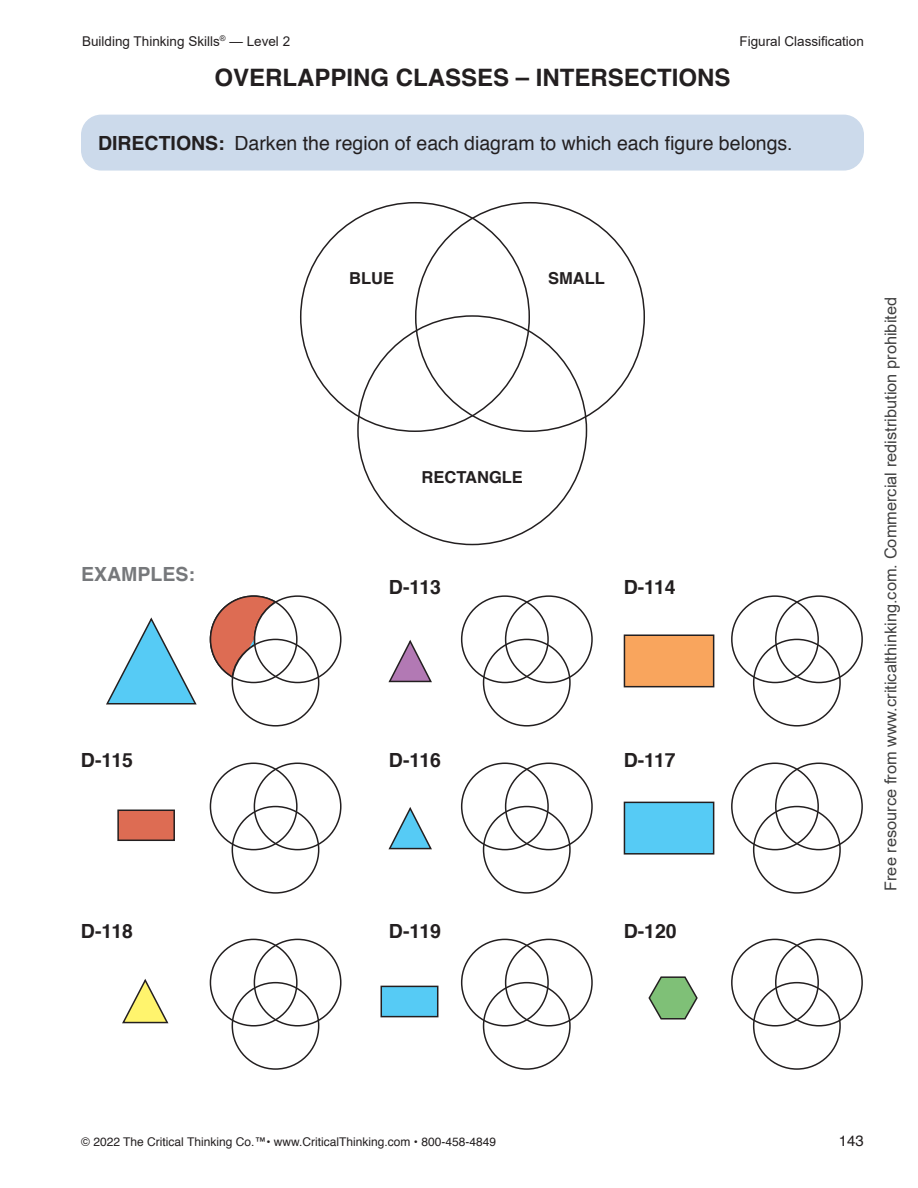
<style>
.page{position:relative;width:918px;height:1188px;background:#fff}
.page>*{position:absolute;margin:0;border:0;box-sizing:border-box;transform-origin:0 0}
.t1{font:700 24px "Helvetica";color:#231f20}
.t2{font:19.5px "Helvetica";color:#231f20}
.t3{font:700 19.5px "Helvetica";color:#231f20}
.t4{font:700 19.5px "Helvetica";color:#76787b}
.t5{font:700 16.5px "Helvetica";color:#231f20}
.t6{font:16.35px "Arial";color:rgb(0 0 0/.75)}
.t7{font:15px "Helvetica";color:#231f20}
.t8{font:13.5px "Arial";color:#231f20}
.t9{font:12px "Helvetica";color:#231f20}
.s1{font-weight:700}
</style>
<div class="page">
<div style="left:81px;top:115px;width:783px;height:56px;background:#ccdaeb;border-radius:20px"></div>
<svg style="left:106px;top:617px;width:91px;height:88px"></svg>
<svg style="left:388px;top:640px;width:44px;height:43px"></svg>
<svg style="left:388px;top:807px;width:44px;height:43px"></svg>
<svg style="left:122px;top:979px;width:47px;height:45px"></svg>
<div style="left:118px;top:810px;width:56px;height:30px;background:#dd6c53"></div>
<div style="left:117px;top:810px;width:58px;height:31px;border:2px solid #231f20"></div>
<div style="left:381px;top:986px;width:57px;height:31px;background:#56cbf5"></div>
<div style="left:381px;top:986px;width:57px;height:31px;border:2px solid #231f20"></div>
<div style="left:624px;top:635px;width:90px;height:52px;background:#f9a55d"></div>
<div style="left:624px;top:634px;width:90px;height:53px;border:2px solid #231f20"></div>
<div style="left:624px;top:802px;width:90px;height:52px;background:#56cbf5"></div>
<div style="left:624px;top:802px;width:90px;height:53px;border:2px solid #231f20"></div>
<div style="left:210px;top:763px;width:88px;height:87px;border:2px solid #231f20;border-radius:50%"></div>
<div style="left:254px;top:763px;width:88px;height:87px;border:2px solid #231f20;border-radius:50%"></div>
<div style="left:232px;top:806px;width:87px;height:88px;border:2px solid #231f20;border-radius:50%"></div>
<div style="left:210px;top:939px;width:88px;height:88px;border:2px solid #231f20;border-radius:50%"></div>
<div style="left:254px;top:939px;width:88px;height:88px;border:2px solid #231f20;border-radius:50%"></div>
<div style="left:232px;top:982px;width:87px;height:88px;border:2px solid #231f20;border-radius:50%"></div>
<div style="left:461px;top:595px;width:88px;height:88px;border:2px solid #231f20;border-radius:50%"></div>
<div style="left:505px;top:595px;width:88px;height:88px;border:2px solid #231f20;border-radius:50%"></div>
<div style="left:483px;top:639px;width:88px;height:88px;border:2px solid #231f20;border-radius:50%"></div>
<div style="left:461px;top:763px;width:88px;height:87px;border:2px solid #231f20;border-radius:50%"></div>
<div style="left:505px;top:763px;width:88px;height:87px;border:2px solid #231f20;border-radius:50%"></div>
<div style="left:483px;top:806px;width:88px;height:88px;border:2px solid #231f20;border-radius:50%"></div>
<div style="left:461px;top:939px;width:88px;height:88px;border:2px solid #231f20;border-radius:50%"></div>
<div style="left:505px;top:939px;width:88px;height:88px;border:2px solid #231f20;border-radius:50%"></div>
<div style="left:483px;top:982px;width:88px;height:88px;border:2px solid #231f20;border-radius:50%"></div>
<div style="left:731px;top:595px;width:88px;height:88px;border:2px solid #231f20;border-radius:50%"></div>
<div style="left:775px;top:595px;width:88px;height:88px;border:2px solid #231f20;border-radius:50%"></div>
<div style="left:753px;top:639px;width:88px;height:88px;border:2px solid #231f20;border-radius:50%"></div>
<div style="left:731px;top:763px;width:88px;height:87px;border:2px solid #231f20;border-radius:50%"></div>
<div style="left:775px;top:763px;width:88px;height:87px;border:2px solid #231f20;border-radius:50%"></div>
<div style="left:753px;top:806px;width:88px;height:88px;border:2px solid #231f20;border-radius:50%"></div>
<div style="left:731px;top:939px;width:88px;height:88px;border:2px solid #231f20;border-radius:50%"></div>
<div style="left:775px;top:939px;width:88px;height:88px;border:2px solid #231f20;border-radius:50%"></div>
<div style="left:753px;top:982px;width:88px;height:88px;border:2px solid #231f20;border-radius:50%"></div>
<svg style="left:648px;top:976px;width:50px;height:44px"></svg>
<div style="left:254px;top:595px;width:88px;height:88px;border:2px solid #231f20;border-radius:50%"></div>
<div style="left:232px;top:639px;width:87px;height:88px;border:2px solid #231f20;border-radius:50%"></div>
<svg style="left:209px;top:595px;width:68px;height:85px"></svg>
<p class="t8" style="left:82px;top:32px;width:210px">Building Thinking Skills<sup>®</sup> — Level 2</p>
<p class="t8" style="left:739px;top:32px;width:126px">Figural Classification</p>
<h1 class="t1" style="left:214px;top:61px;width:518px">OVERLAPPING CLASSES – INTERSECTIONS</h1>
<p class="t2" style="left:98px;top:130px;width:696px"><span class="s1">DIRECTIONS:</span> Darken the region of each diagram to which each figure belongs.</p>
<p class="t4" style="left:81px;top:561px;width:115px">EXAMPLES:</p>
<p class="t3" style="left:81px;top:747px;width:54px">D-115</p>
<p class="t3" style="left:81px;top:918px;width:54px">D-118</p>
<p class="t5" style="left:349px;top:266px;width:46px">BLUE</p>
<p class="t5" style="left:548px;top:266px;width:58px">SMALL</p>
<p class="t5" style="left:422px;top:466px;width:103px">RECTANGLE</p>
<p class="t3" style="left:389px;top:574px;width:54px">D-113</p>
<p class="t3" style="left:624px;top:574px;width:54px">D-114</p>
<p class="t3" style="left:389px;top:747px;width:54px">D-116</p>
<p class="t3" style="left:624px;top:747px;width:54px">D-117</p>
<p class="t3" style="left:389px;top:918px;width:54px">D-119</p>
<p class="t3" style="left:624px;top:918px;width:55px">D-120</p>
<p class="t6" style="left:880px;top:891px;width:595px;rotate:-90deg">Free resource from www.criticalthinking.com. Commercial redistribution prohibited</p>
<p class="t9" style="left:81px;top:1134px;width:416px">© 2022 The Critical Thinking Co.™• www.CriticalThinking.com • 800-458-4849</p>
<p class="t7" style="left:839px;top:1131px;width:27px">143</p>
</div>
